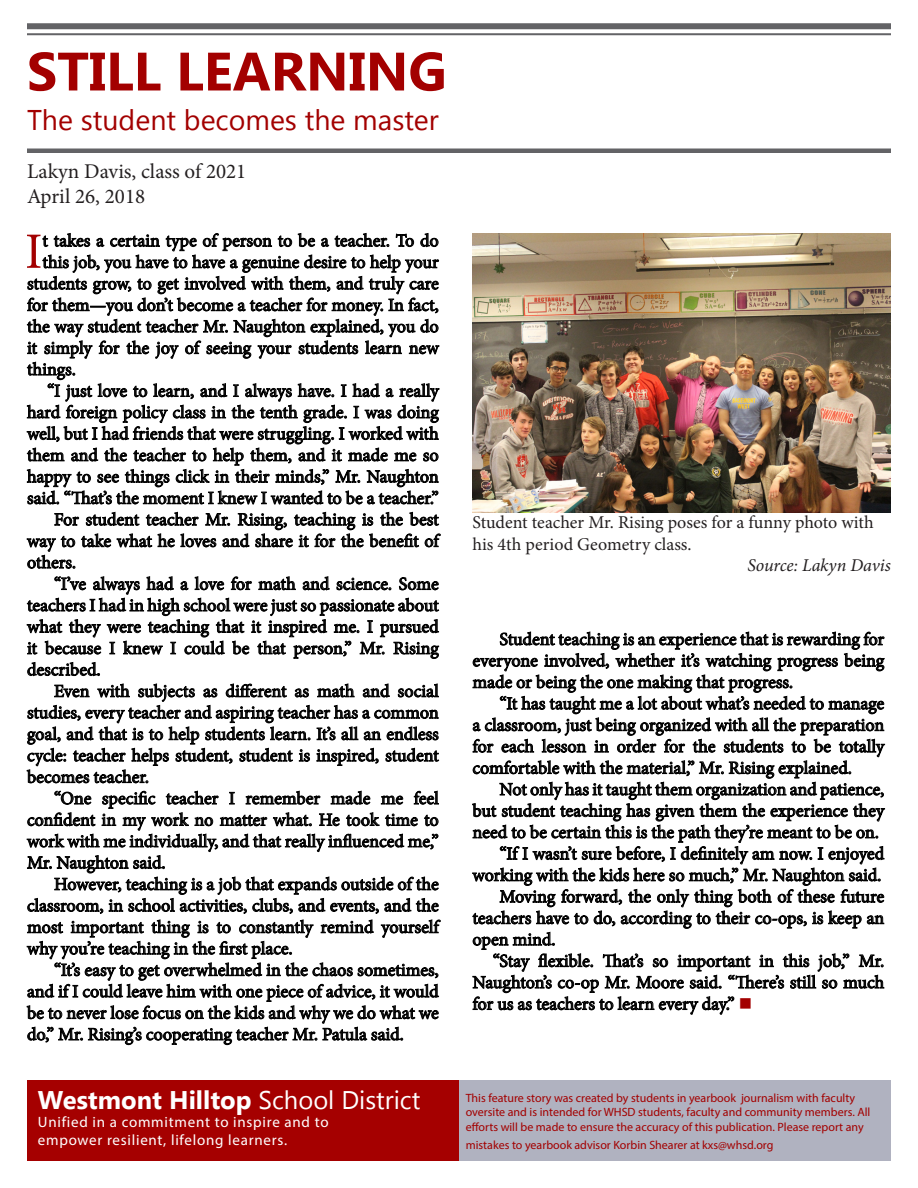
<style>
.page{position:relative;width:918px;height:1188px;background:#fff}
.page>*{position:absolute;margin:0;border:0;box-sizing:border-box;transform-origin:0 0}
.t1{font:700 54px "Nirmala UI";color:#a30000}
.t2{font:51px "Minion Pro";color:#a30000}
.t3{font:28.5px "Nirmala UI";color:#a30000}
.t4{font:700 25.5px "Nirmala UI";color:#fff}
.t5{font:21px "Minion Pro";color:#231f20}
.t6{font:18px/21.5px "Minion Pro";letter-spacing:-.005em;color:#000;text-align:justify}
.t7{font:18px/21.6px "Minion Pro";color:#231f20}
.t8{font:italic 18px "Minion Pro";letter-spacing:-.005em;color:#231f20}
.t9{font:15px "Myriad Pro";letter-spacing:.05em;color:#fff}
.t10{font:12px/14.4px "Myriad Pro";color:#a30000}
.s1{font-weight:400}
.s2{color:#a30000}
</style>
<div class="page">
<div style="left:459px;top:1080px;width:432px;height:81px;background:#b0b2c0"></div>
<div style="left:27px;top:1080px;width:432px;height:81px;background:#a50000"></div>
<div style="left:27px;top:23px;width:864px;height:6px;background:#636366"></div>
<hr style="left:27px;top:33px;width:864px;height:2px;background:#636366">
<div style="left:27px;top:148px;width:864px;height:5px;background:#636366"></div>
<svg style="left:26px;top:233px;width:414px;height:272px"></svg>
<svg style="left:26px;top:512px;width:415px;height:57px"></svg>
<svg style="left:26px;top:576px;width:414px;height:100px"></svg>
<svg style="left:26px;top:683px;width:413px;height:101px"></svg>
<svg style="left:26px;top:790px;width:415px;height:255px"></svg>
<img style="left:472px;top:233px;width:419px;height:279px">
<svg style="left:472px;top:631px;width:413px;height:384px"></svg>
<p class="t1" style="left:27px;top:30px;width:421px">STILL LEARNING</p>
<p class="t3" style="left:27px;top:98px;width:413px">The student becomes the master</p>
<p class="t5" style="left:27px;top:157px;width:221px">Lakyn Davis, class of 2021</p>
<p class="t5" style="left:27px;top:182px;width:120px">April 26, 2018</p>
<p class="t2" style="left:25px;top:217px;width:19px">I</p>
<p class="t6" style="left:42px;top:230px;width:398px">t takes a certain type of person to be a teacher. To do</p>
<p class="t6" style="left:42px;top:251px;width:398px">this job, you have to have a genuine desire to help your</p>
<p class="t6" style="left:27px;top:273px;width:413px">students grow, to get involved with them, and truly care</p>
<p class="t6" style="left:27px;top:294px;width:413px">for them—you don’t become a teacher for money. In fact,</p>
<p class="t6" style="left:27px;top:316px;width:413px">the way student teacher Mr. Naughton explained, you do</p>
<p class="t6" style="left:27px;top:337px;width:413px">it simply for the joy of seeing your students learn new</p>
<p class="t6" style="left:27px;top:359px;width:50px">things.</p>
<p class="t6" style="left:27px;top:380px;width:413px;text-indent:20px">“I just love to learn, and I always have. I had a really hard foreign policy class in the tenth grade. I was doing well, but I had friends that were struggling. I worked with them and the teacher to help them, and it made me so happy to see things click in their minds,” Mr. Naughton said. “That’s the moment I knew I wanted to be a teacher.”</p>
<p class="t6" style="left:27px;top:509px;width:413px;text-indent:27px">For student teacher Mr. Rising, teaching is the best way to take what he loves and share it for the benefit of others.</p>
<p class="t6" style="left:27px;top:573px;width:413px;text-indent:27px">“I’ve always had a love for math and science. Some teachers I had in high school were just so passionate about what they were teaching that it inspired me. I pursued it because I knew I could be that person,” Mr. Rising described.</p>
<p class="t6" style="left:27px;top:680px;width:413px;text-indent:27px">Even with subjects as different as math and social studies, every teacher and aspiring teacher has a common goal, and that is to help students learn. It’s all an endless cycle: teacher helps student, student is inspired, student becomes teacher.</p>
<p class="t6" style="left:27px;top:788px;width:413px;text-indent:27px">“One specific teacher I remember made me feel confident in my work no matter what. He took time to work with me individually, and that really influenced me,” Mr. Naughton said.</p>
<p class="t6" style="left:27px;top:873px;width:413px;text-indent:27px">However, teaching is a job that expands outside of the classroom, in school activities, clubs, and events, and the most important thing is to constantly remind yourself why you’re teaching in the first place.</p>
<p class="t6" style="left:27px;top:959px;width:413px;text-indent:27px">“It’s easy to get overwhelmed in the chaos sometimes, and if I could leave him with one piece of advice, it would be to never lose focus on the kids and why we do what we do,” Mr. Rising’s cooperating teacher Mr. Patula said.</p>
<p class="t4" style="left:38px;top:1080px;width:384px">Westmont Hilltop <span class="s1">School District</span></p>
<p class="t9" style="left:38px;top:1113px;width:292px">Unified in a commitment to inspire and to</p>
<p class="t9" style="left:38px;top:1131px;width:251px">empower resilient, lifelong learners.</p>
<p class="t7" style="left:472px;top:511px;width:403px">Student teacher Mr. Rising poses for a funny photo with his 4th period Geometry class.</p>
<p class="t8" style="left:747px;top:553px;width:145px">Source: Lakyn Davis</p>
<p class="t6" style="left:472px;top:628px;width:413px;text-indent:27px">Student teaching is an experience that is rewarding for everyone involved, whether it’s watching progress being made or being the one making that progress.</p>
<p class="t6" style="left:472px;top:693px;width:413px;text-indent:27px">“It has taught me a lot about what’s needed to manage a classroom, just being organized with all the preparation for each lesson in order for the students to be totally comfortable with the material,” Mr. Rising explained.</p>
<p class="t6" style="left:472px;top:779px;width:413px;text-indent:27px">Not only has it taught them organization and patience, but student teaching has given them the experience they need to be certain this is the path they’re meant to be on.</p>
<p class="t6" style="left:472px;top:843px;width:413px;text-align:right">“If I wasn’t sure before, I definitely am now. I enjoyed working with the kids here so much,” Mr. Naughton said.</p>
<p class="t6" style="left:472px;top:886px;width:413px;text-indent:27px">Moving forward, the only thing both of these future teachers have to do, according to their co-ops, is keep an open mind.</p>
<p class="t6" style="left:472px;top:950px;width:413px;text-indent:20px">“Stay flexible. That’s so important in this job,” Mr.<br>Naughton’s co-op Mr. Moore said. “There’s still so much for us as teachers to learn every day.” <span class="s2">■</span></p>
<p class="t10" style="left:466px;top:1090px;width:406px">This feature story was created by students in yearbook journalism with faculty oversite and is intended for WHSD students, faculty and community members. All efforts will be made to ensure the accuracy of this publication. Please report any</p>
<p class="t10" style="left:466px;top:1137px;width:309px">mistakes to yearbook advisor Korbin Shearer at kxs@whsd.org</p>
</div>
